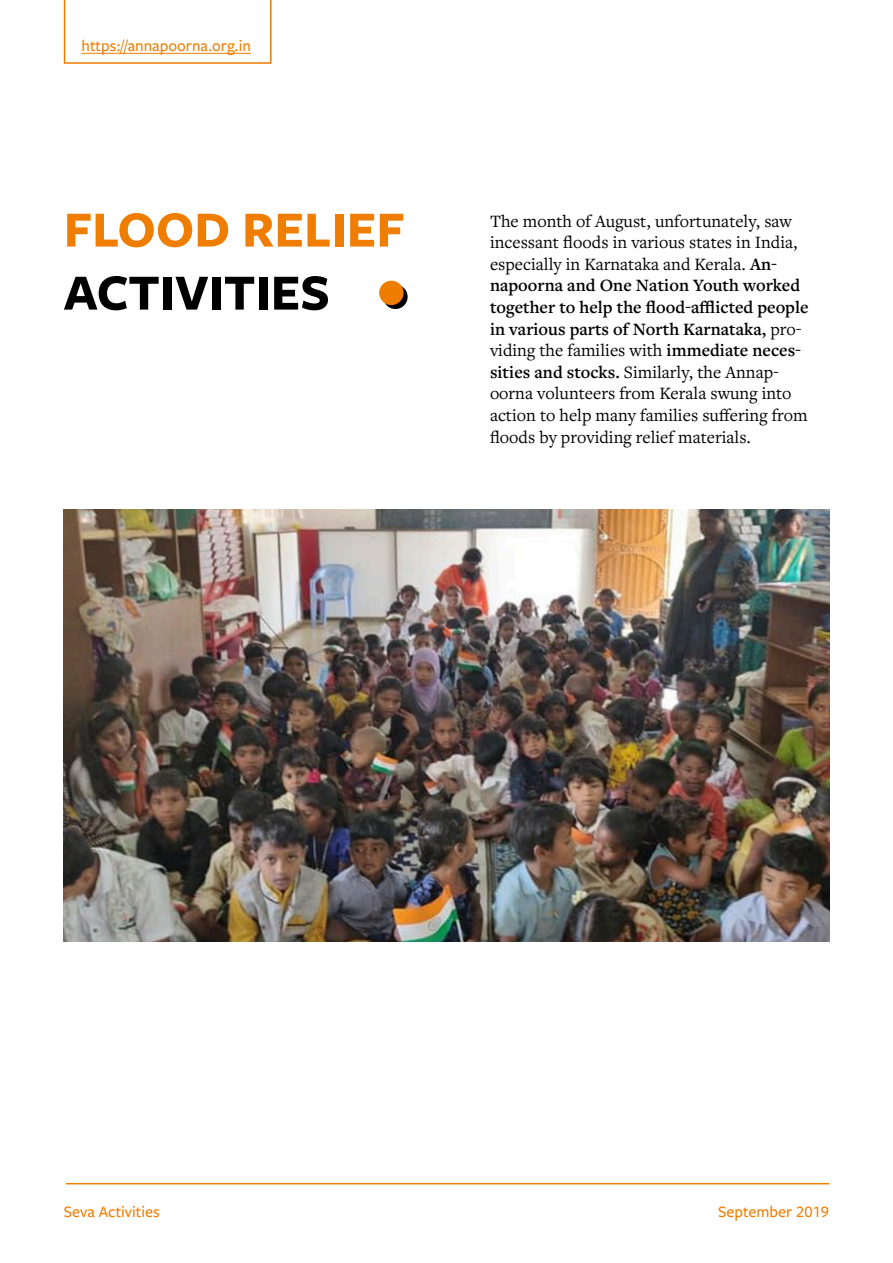
<style>
.page{position:relative;width:893px;height:1263px;background:#fff}
.page>*{position:absolute;margin:0;border:0;box-sizing:border-box;transform-origin:0 0}
.t1{font:700 52.5px "Freight Sans Pro";color:#ef7d00}
.t2{font:700 52.5px "Freight Sans Pro";color:#000}
.t3{font:18px/21.6px "Freight Text Pro";color:#000}
.t4{font:500 16.5px "Freight Sans Pro";color:#ef7d00}
.s1{font-weight:600}
</style>
<div class="page">
<svg style="left:64px;top:0;width:208px;height:64px"></svg>
<hr style="left:81px;top:53px;width:170px;height:1px;background:#ef7d00">
<hr style="left:66px;top:1183px;width:763px;height:1px;background:#ef7d00">
<img style="left:64px;top:510px;width:765px;height:432px">
<svg style="left:383px;top:285px;width:25px;height:24px"></svg>
<div style="left:379px;top:281px;width:25px;height:24px;background:#ef7d00;border-radius:50%"></div>
<p class="t4" style="left:81px;top:35px;width:171px">https://annapoorna.org.in</p>
<h1 class="t1" style="left:64px;top:193px;width:342px">FLOOD RELIEF</h1>
<h1 class="t2" style="left:64px;top:256px;width:268px">ACTIVITIES</h1>
<p class="t3" style="left:490px;top:209px;width:320px">The month of August, unfortunately, saw incessant floods in various states in India, especially in Karnataka and Kerala. <span class="s1">An&shy;napoorna and One Nation Youth worked together to help the flood-afflicted people in various parts of North Karnataka,</span> pro&shy;viding the families with <span class="s1">immediate neces&shy;sities and stocks.</span> Similarly, the Annap&shy;oorna volunteers from Kerala swung into action to help many families suffering from floods by providing relief materials.</p>
<p class="t4" style="left:64px;top:1200px;width:97px">Seva Activities</p>
<p class="t4" style="left:718px;top:1200px;width:113px">September 2019</p>
</div>
